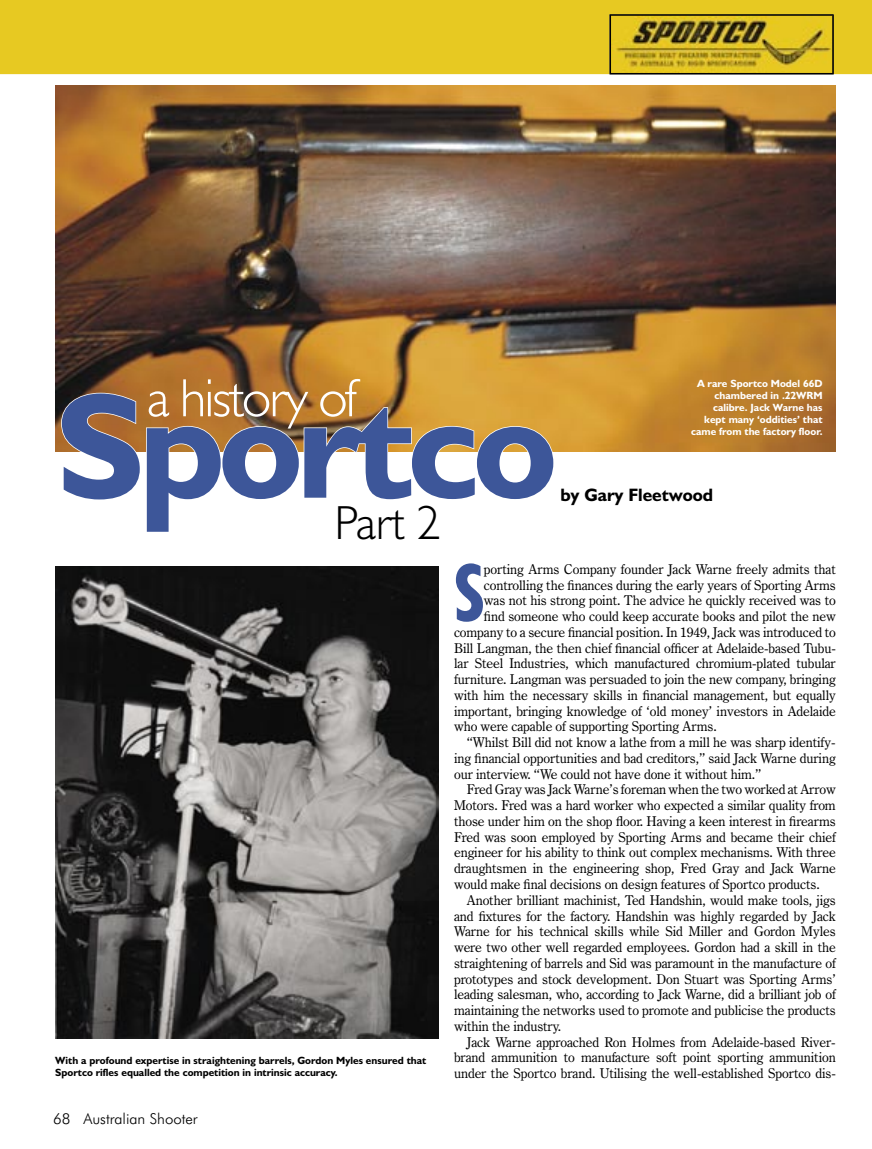
<style>
.page{position:relative;width:872px;height:1149px;background:#fff}
.page>*{position:absolute;margin:0;border:0;box-sizing:border-box;transform-origin:0 0}
.t1{font:700 150px "Humanist 521 BT";letter-spacing:-.04em;color:#3d5699}
.t2{font:700 condensed 79.8px "Futura BT";color:#3d5699}
.t3{font:300 54px "Humanist 521 BT";letter-spacing:-.03em;color:#fff}
.t4{font:300 48px "Humanist 521 BT";color:#000}
.t5{font:700 18px "Humanist 521 BT";color:#000}
.t6{font:300 15px "Futura BT";color:#000}
.t7{font:13.5px "Century Oldstyle BT";letter-spacing:-.01em;color:#000}
.t8{font:700 10.5px/12px "Humanist 521 BT";color:#000}
.t9{font:700 10.5px/12px "Humanist 521 BT";color:#fff;text-align:right}
</style>
<div class="page">
<img style="left:55px;top:85px;width:781px;height:366px">
<div style="left:0;top:0;width:872px;height:74px;background:#e7c922"></div>
<svg style="left:609px;top:14px;width:224px;height:60px"></svg>
<img style="left:610px;top:15px;width:223px;height:59px">
<svg style="left:60px;top:392px;width:495px;height:60px;background:#bb853c"></svg>
<img style="left:55px;top:566px;width:383px;height:472px">
<h3 class="t3" style="left:147px;top:364px;width:211px">a history of</h3>
<h1 class="t1" style="left:55px;top:353px;width:503px">Sportco</h1>
<h3 class="t4" style="left:334px;top:493px;width:108px">Part 2</h3>
<p class="t9" style="left:691px;top:377px;width:133px">A rare Sportco Model 66D chambered in .22WRM calibre. Jack Warne has kept many ‘oddities’ that came from the factory floor.</p>
<h3 class="t5" style="left:560px;top:484px;width:154px">by Gary Fleetwood</h3>
<p class="t8" style="left:55px;top:1054px;width:372px">With a profound expertise in straightening barrels, Gordon Myles ensured that<br>Sportco rifles equalled the competition in intrinsic accuracy.</p>
<p class="t6" style="left:53px;top:1109px;width:146px">68 Australian Shooter</p>
<h2 class="t2" style="left:454px;top:544px;width:32px">S</h2>
<p class="t7" style="left:484px;top:560px;width:353px">porting Arms Company founder Jack Warne freely admits that</p>
<p class="t7" style="left:484px;top:576px;width:353px">controlling the finances during the early years of Sporting Arms</p>
<p class="t7" style="left:484px;top:592px;width:353px">was not his strong point. The advice he quickly received was to</p>
<p class="t7" style="left:484px;top:608px;width:353px">find someone who could keep accurate books and pilot the new</p>
<p class="t7" style="left:454px;top:623px;width:383px">company to a secure financial position. In 1949, Jack was introduced to</p>
<p class="t7" style="left:454px;top:639px;width:383px">Bill Langman, the then chief financial officer at Adelaide-based Tubu-</p>
<p class="t7" style="left:454px;top:655px;width:383px">lar Steel Industries, which manufactured chromium-plated tubular</p>
<p class="t7" style="left:454px;top:671px;width:383px">furniture. Langman was persuaded to join the new company, bringing</p>
<p class="t7" style="left:454px;top:686px;width:383px">with him the necessary skills in financial management, but equally</p>
<p class="t7" style="left:454px;top:702px;width:383px">important, bringing knowledge of ‘old money’ investors in Adelaide</p>
<p class="t7" style="left:454px;top:718px;width:264px">who were capable of supporting Sporting Arms.</p>
<p class="t7" style="left:467px;top:734px;width:370px">“Whilst Bill did not know a lathe from a mill he was sharp identify-</p>
<p class="t7" style="left:454px;top:749px;width:383px">ing financial opportunities and bad creditors,” said Jack Warne during</p>
<p class="t7" style="left:454px;top:765px;width:309px">our interview. “We could not have done it without him.”</p>
<p class="t7" style="left:467px;top:781px;width:370px">Fred Gray was Jack Warne’s foreman when the two worked at Arrow</p>
<p class="t7" style="left:454px;top:797px;width:383px">Motors. Fred was a hard worker who expected a similar quality from</p>
<p class="t7" style="left:454px;top:812px;width:383px">those under him on the shop floor. Having a keen interest in firearms</p>
<p class="t7" style="left:454px;top:828px;width:383px">Fred was soon employed by Sporting Arms and became their chief</p>
<p class="t7" style="left:454px;top:844px;width:383px">engineer for his ability to think out complex mechanisms. With three</p>
<p class="t7" style="left:454px;top:860px;width:383px">draughtsmen in the engineering shop, Fred Gray and Jack Warne</p>
<p class="t7" style="left:454px;top:875px;width:367px">would make final decisions on design features of Sportco products.</p>
<p class="t7" style="left:467px;top:891px;width:370px">Another brilliant machinist, Ted Handshin, would make tools, jigs</p>
<p class="t7" style="left:454px;top:907px;width:383px">and fixtures for the factory. Handshin was highly regarded by Jack</p>
<p class="t7" style="left:454px;top:923px;width:383px">Warne for his technical skills while Sid Miller and Gordon Myles</p>
<p class="t7" style="left:454px;top:938px;width:383px">were two other well regarded employees. Gordon had a skill in the</p>
<p class="t7" style="left:454px;top:954px;width:383px">straightening of barrels and Sid was paramount in the manufacture of</p>
<p class="t7" style="left:454px;top:970px;width:383px">prototypes and stock development. Don Stuart was Sporting Arms’</p>
<p class="t7" style="left:454px;top:986px;width:383px">leading salesman, who, according to Jack Warne, did a brilliant job of</p>
<p class="t7" style="left:454px;top:1001px;width:383px">maintaining the networks used to promote and publicise the products</p>
<p class="t7" style="left:454px;top:1017px;width:109px">within the industry.</p>
<p class="t7" style="left:467px;top:1033px;width:370px">Jack Warne approached Ron Holmes from Adelaide-based River-</p>
<p class="t7" style="left:454px;top:1049px;width:383px">brand ammunition to manufacture soft point sporting ammunition</p>
<p class="t7" style="left:454px;top:1064px;width:383px">under the Sportco brand. Utilising the well-established Sportco dis-</p>
</div>
